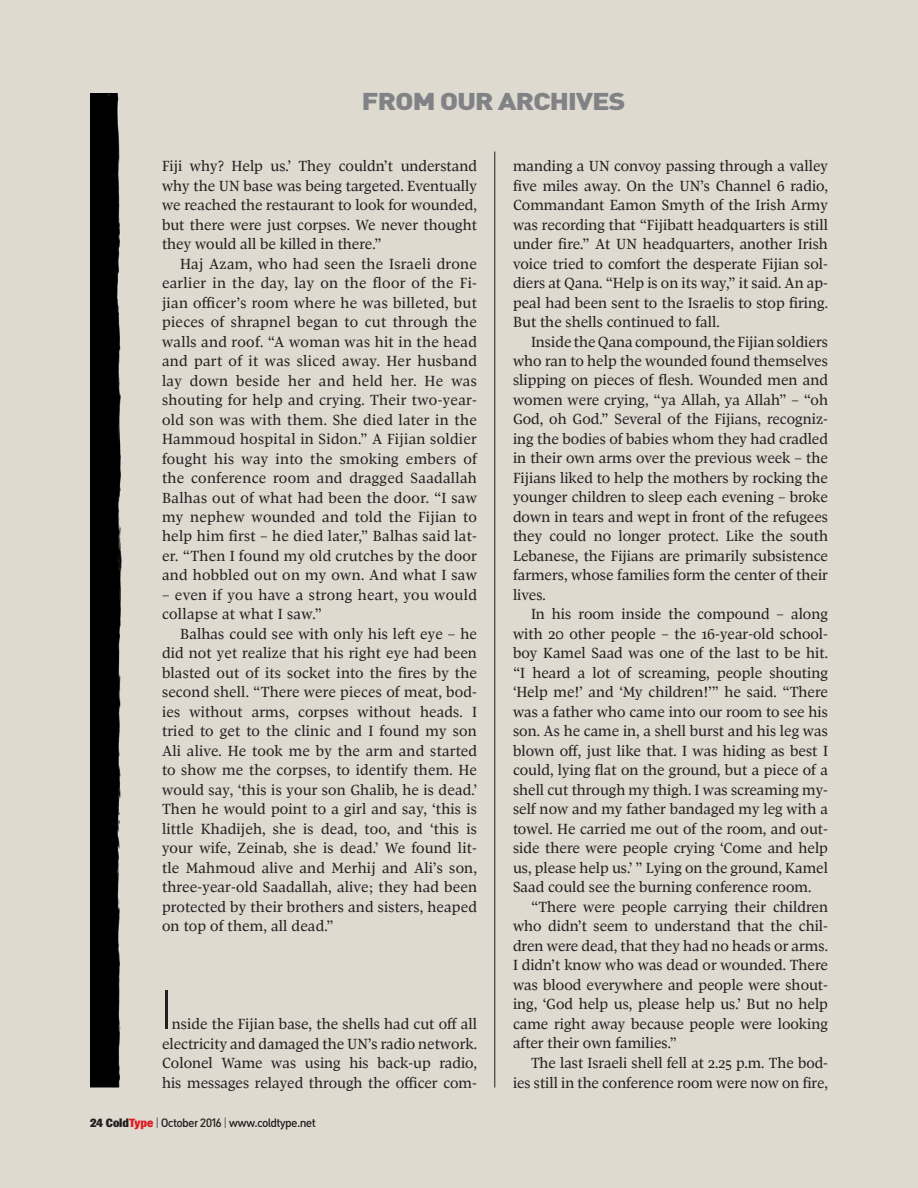
<style>
.page{position:relative;width:918px;height:1188px;background:#dedad0}
.page>*{position:absolute;margin:0;border:0;box-sizing:border-box;transform-origin:0 0}
.t1{font:300 54px "Nu Din Cond";color:#231f20}
.t2{font:900 24px "Nu Din";color:#808285;scale:1.2 1}
.t3{font:15px/19.5px "Pratt Nova Text";color:#231f20;text-align:justify}
.t4{font:15px/19.5px "Pratt Nova Text";letter-spacing:.02em;color:#231f20}
.t5{font:500 12px "Nu Din";color:#231f20}
.s1{font-family:"Brown";font-weight:800}
.s2{font-family:"Brown";font-weight:800;color:#e11b22}
.s3{font-weight:300}
</style>
<div class="page">
<img style="left:90px;top:93px;width:32px;height:995px">
<hr style="left:494px;top:152px;width:1px;height:936px;background:#231f20">
<h2 class="t2" style="left:362px;top:85px;width:221px">FROM OUR ARCHIVES</h2>
<p class="t3" style="left:162px;top:157px;width:317px">Fiji why? Help us.’ They couldn’t understand why the UN base was being targeted. Eventually we reached the restaurant to look for wounded, but there were just corpses. We never thought they would all be killed in there.”</p>
<p class="t3" style="left:162px;top:254px;width:317px;text-indent:18px">Haj Azam, who had seen the Israeli drone earlier in the day, lay on the floor of the Fi&shy;jian officer’s room where he was billeted, but pieces of shrapnel began to cut through the walls and roof. “A woman was hit in the head and part of it was sliced away. Her husband lay down beside her and held her. He was shouting for help and crying. Their two-year&shy;old son was with them. She died later in the Hammoud hospital in Sidon.” A Fijian soldier fought his way into the smoking embers of the conference room and dragged Saadallah Balhas out of what had been the door. “I saw my nephew wounded and told the Fijian to help him first – he died later,” Balhas said lat&shy;er. “Then I found my old crutches by the door and hobbled out on my own. And what I saw</p>
<p class="t4" style="left:162px;top:586px;width:317px">– even if you have a strong heart, you would collapse at what I saw.”</p>
<p class="t3" style="left:162px;top:625px;width:317px;text-indent:18px">Balhas could see with only his left eye – he did not yet realize that his right eye had been blasted out of its socket into the fires by the second shell. “There were pieces of meat, bod&shy;ies without arms, corpses without heads. I tried to get to the clinic and I found my son Ali alive. He took me by the arm and started to show me the corpses, to identify them. He would say, ‘this is your son Ghalib, he is dead.’ Then he would point to a girl and say, ‘this is little Khadijeh, she is dead, too, and ‘this is your wife, Zeinab, she is dead.’ We found lit&shy;tle Mahmoud alive and Merhij and Ali’s son, three-year-old Saadallah, alive; they had been protected by their brothers and sisters, heaped on top of them, all dead.”</p>
<h1 class="t1" style="left:162px;top:979px;width:11px">I</h1>
<p class="t3" style="left:162px;top:1015px;width:317px;text-indent:10px">nside the Fijian base, the shells had cut off all electricity and damaged the UN’s radio network.<br>Colonel Wame was using his back-up radio, his messages relayed through the officer com-</p>
<p class="t5" style="left:90px;top:1115px;width:227px"><span class="s1">24 Cold</span><span class="s2">Type</span> <span class="s3">|</span> October 2016 <span class="s3">|</span> www.coldtype.net</p>
<p class="t5" style="left:109px;top:1115px;width:243px"><span class="s1">Cold</span><span class="s2">Type</span> <span class="s3">|</span> Mid-October 2016 <span class="s3">|</span> www.cold ype.net</p>
<p class="t3" style="left:513px;top:157px;width:317px">manding a UN convoy passing through a valley five miles away. On the UN’s Channel 6 radio, Commandant Eamon Smyth of the Irish Army was recording that “Fijibatt headquarters is still under fire.” At UN headquarters, another Irish voice tried to comfort the desperate Fijian sol&shy;diers at Qana. “Help is on its way,” it said. An ap&shy;peal had been sent to the Israelis to stop firing.<br>But the shells continued to fall.</p>
<p class="t3" style="left:513px;top:332px;width:317px;text-indent:18px">Inside the Qana compound, the Fijian soldiers who ran to help the wounded found themselves slipping on pieces of flesh. Wounded men and women were crying, “ya Allah, ya Allah” – “oh God, oh God.” Several of the Fijians, recogniz&shy;ing the bodies of babies whom they had cradled in their own arms over the previous week – the Fijians liked to help the mothers by rocking the younger children to sleep each evening – broke down in tears and wept in front of the refugees they could no longer protect. Like the south Lebanese, the Fijians are primarily subsistence farmers, whose families form the center of their lives.</p>
<p class="t3" style="left:513px;top:605px;width:317px;text-indent:18px">In his room inside the compound – along with 20 other people – the 16-year-old school&shy;boy Kamel Saad was one of the last to be hit. “I heard a lot of screaming, people shouting ‘Help me!’ and ‘My children!’” he said. “There was a father who came into our room to see his son. As he came in, a shell burst and his leg was blown off, just like that. I was hiding as best I could, lying flat on the ground, but a piece of a shell cut through my thigh. I was screaming my&shy;self now and my father bandaged my leg with a towel. He carried me out of the room, and out&shy;side there were people crying ‘Come and help us, please help us.’ ” Lying on the ground, Kamel Saad could see the burning conference room.</p>
<p class="t3" style="left:513px;top:898px;width:317px;text-indent:18px">“There were people carrying their children who didn’t seem to understand that the chil&shy;dren were dead, that they had no heads or arms.<br>I didn’t know who was dead or wounded. There was blood everywhere and people were shout&shy;ing, ‘God help us, please help us.’ But no help came right away because people were looking after their own families.”</p>
<p class="t3" style="left:513px;top:1054px;width:317px;text-align:right">The last Israeli shell fell at 2.25 p.m. The bod&shy;ies still in the conference room were now on fire,</p>
</div>
